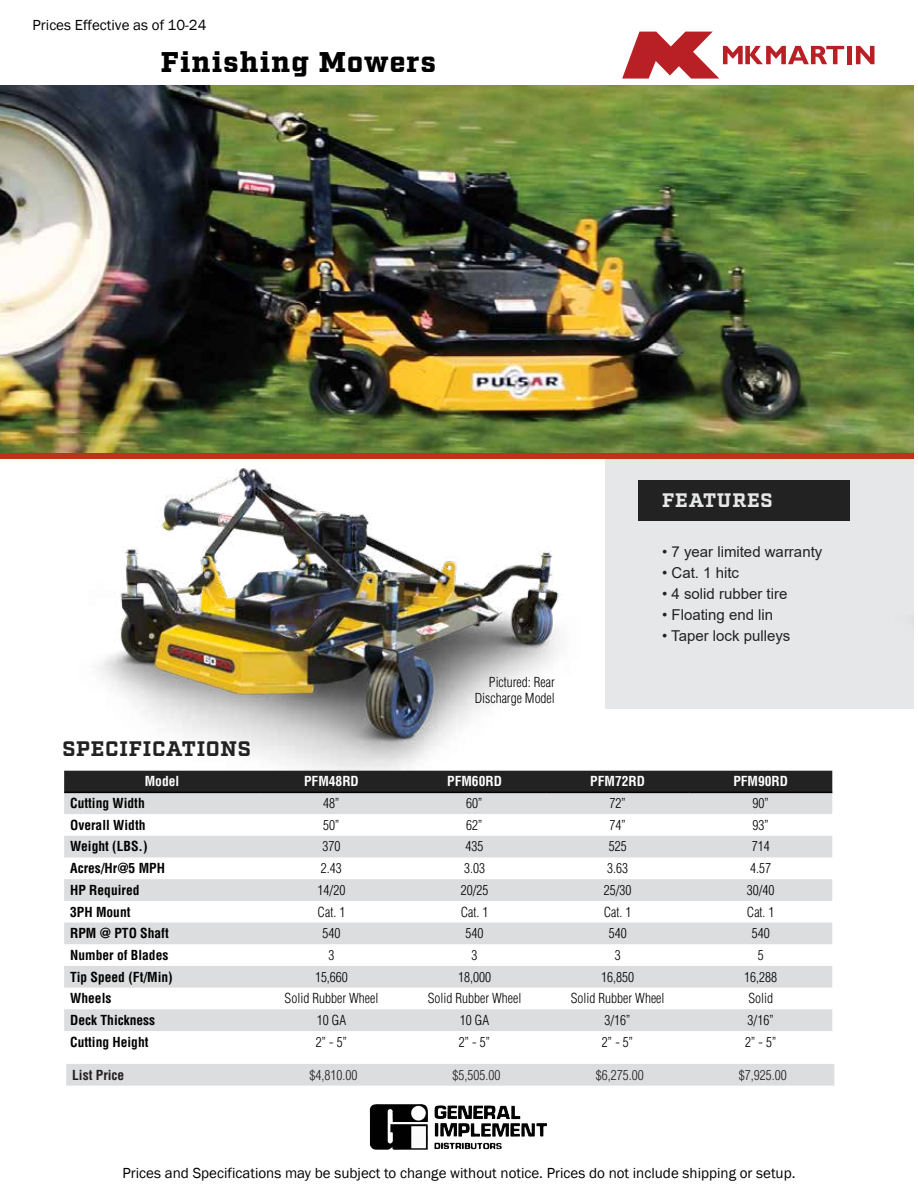
<style>
.page{position:relative;width:918px;height:1188px;background:#fff}
.page>*{position:absolute;margin:0;border:0;box-sizing:border-box;transform-origin:0 0}
.t1{font:900 28.5px "Factoria";letter-spacing:.04em;color:#000}
.t2{font:700 21px "Factoria";letter-spacing:.03em;color:#222}
.t3{font:700 19.5px "Factoria";letter-spacing:.04em;color:#e6e7e8}
.t4{font:15px "Franklin Gothic";color:#000}
.t5{font:15px "Arial";color:#222}
.t6{font:300 condensed 13.5px/16.2px "Helvetica LT Std";color:#000;text-align:right}
.t7{font:700 condensed 13.5px "Helvetica LT Std";color:#000}
.t8{font:300 condensed 13.5px "Helvetica LT Std";color:#231f20}
.t9{font:700 condensed 13.5px "Helvetica LT Std";color:#fff}
.t10{font:700 condensed 13.5px "Helvetica LT Std";color:#231f20}
.s1{font-style:inherit}
</style>
<div class="page">
<svg style="left:622px;top:32px;width:222px;height:47px"></svg>
<div style="left:847px;top:46px;width:5px;height:18px;background:#b92025"></div>
<svg style="left:856px;top:46px;width:18px;height:18px"></svg>
<img style="left:369px;top:1104px;width:88px;height:46px">
<img style="left:64px;top:459px;width:558px;height:312px">
<div style="left:64px;top:771px;width:768px;height:21px;background:#222"></div>
<svg style="left:64px;top:793px;width:768px;height:238px;fill:#dcddde"></svg>
<hr style="left:64px;top:792px;width:196px;height:1px;background:#000">
<hr style="left:260px;top:792px;width:143px;height:1px;background:#000">
<hr style="left:403px;top:792px;width:143px;height:1px;background:#000">
<hr style="left:546px;top:792px;width:143px;height:1px;background:#000">
<hr style="left:689px;top:792px;width:143px;height:1px;background:#000">
<div style="left:606px;top:459px;width:308px;height:250px;background:#e6e7e8"></div>
<div style="left:638px;top:480px;width:212px;height:40px;background:#222"></div>
<img style="left:0;top:85px;width:914px;height:369px">
<div style="left:0;top:454px;width:914px;height:5px;background:#c0311a"></div>
<img style="left:888px;top:409px;width:26px;height:45px">
<div style="left:66px;top:1064px;width:768px;height:22px;background:#dcdddf"></div>
<p class="t4" style="left:33px;top:16px;width:175px">Prices Effective as of <span class="s1">1</span>0<span class="s1">-24</span></p>
<h1 class="t1" style="left:161px;top:44px;width:277px">Finishing Mowers</h1>
<h2 class="t2" style="left:62px;top:736px;width:190px">SPECIFICATIONS</h2>
<p class="t6" style="left:475px;top:673px;width:82px">Pictured: Rear<br>Discharge Model</p>
<h3 class="t3" style="left:662px;top:489px;width:112px">FEATURES</h3>
<p class="t5" style="left:662px;top:541px;width:162px">• 7 year limited warranty</p>
<p class="t5" style="left:662px;top:562px;width:78px">• Cat. 1 hitc</p>
<p class="t5" style="left:662px;top:583px;width:127px">• 4 solid rubber tire</p>
<p class="t5" style="left:662px;top:604px;width:113px">• Floating end lin</p>
<p class="t5" style="left:662px;top:625px;width:130px">• Taper lock pulleys</p>
<p class="t9" style="left:145px;top:773px;width:36px">Model</p>
<p class="t9" style="left:304px;top:773px;width:56px">PFM48RD</p>
<p class="t9" style="left:447px;top:773px;width:56px">PFM60RD</p>
<p class="t9" style="left:590px;top:773px;width:56px">PFM72RD</p>
<p class="t9" style="left:733px;top:773px;width:56px">PFM90RD</p>
<p class="t7" style="left:70px;top:795px;width:76px">Cutting Width</p>
<p class="t6" style="left:323px;top:795px;width:18px">48”</p>
<p class="t6" style="left:466px;top:795px;width:18px">60”</p>
<p class="t6" style="left:609px;top:795px;width:18px">72”</p>
<p class="t6" style="left:753px;top:795px;width:18px">90”</p>
<p class="t7" style="left:70px;top:816px;width:77px">Overall Width</p>
<p class="t6" style="left:323px;top:817px;width:18px">50”</p>
<p class="t6" style="left:466px;top:817px;width:18px">62”</p>
<p class="t6" style="left:609px;top:817px;width:18px">74”</p>
<p class="t6" style="left:753px;top:817px;width:18px">93”</p>
<p class="t7" style="left:70px;top:838px;width:79px">Weight (LBS.)</p>
<p class="t6" style="left:322px;top:838px;width:19px">370</p>
<p class="t6" style="left:466px;top:838px;width:19px">435</p>
<p class="t6" style="left:609px;top:838px;width:19px">525</p>
<p class="t6" style="left:752px;top:838px;width:19px">714</p>
<p class="t7" style="left:70px;top:860px;width:96px">Acres/Hr@5 MPH</p>
<p class="t6" style="left:321px;top:860px;width:22px">2.43</p>
<p class="t6" style="left:464px;top:860px;width:22px">3.03</p>
<p class="t6" style="left:607px;top:860px;width:22px">3.63</p>
<p class="t6" style="left:750px;top:860px;width:22px">4.57</p>
<p class="t7" style="left:70px;top:881px;width:71px">HP Required</p>
<p class="t6" style="left:318px;top:882px;width:29px">14/20</p>
<p class="t6" style="left:461px;top:882px;width:29px">20/25</p>
<p class="t6" style="left:604px;top:882px;width:29px">25/30</p>
<p class="t6" style="left:747px;top:882px;width:29px">30/40</p>
<p class="t7" style="left:70px;top:903px;width:62px">3PH Mount</p>
<p class="t6" style="left:318px;top:903px;width:29px">Cat. 1</p>
<p class="t6" style="left:461px;top:903px;width:29px">Cat. 1</p>
<p class="t6" style="left:604px;top:903px;width:29px">Cat. 1</p>
<p class="t6" style="left:747px;top:903px;width:29px">Cat. 1</p>
<p class="t7" style="left:70px;top:925px;width:100px">RPM @ PTO Shaft</p>
<p class="t6" style="left:322px;top:925px;width:19px">540</p>
<p class="t6" style="left:466px;top:925px;width:19px">540</p>
<p class="t6" style="left:609px;top:925px;width:19px">540</p>
<p class="t6" style="left:752px;top:925px;width:19px">540</p>
<p class="t7" style="left:70px;top:947px;width:100px">Number of Blades</p>
<p class="t6" style="left:328px;top:947px;width:7px">3</p>
<p class="t6" style="left:472px;top:947px;width:7px">3</p>
<p class="t6" style="left:615px;top:947px;width:7px">3</p>
<p class="t6" style="left:758px;top:947px;width:7px">5</p>
<p class="t7" style="left:70px;top:968px;width:104px">Tip Speed (Ft/Min)</p>
<p class="t6" style="left:315px;top:969px;width:34px">15,660</p>
<p class="t6" style="left:458px;top:969px;width:34px">18,000</p>
<p class="t6" style="left:601px;top:969px;width:34px">16,850</p>
<p class="t6" style="left:744px;top:969px;width:34px">16,288</p>
<p class="t7" style="left:70px;top:990px;width:43px">Wheels</p>
<p class="t6" style="left:285px;top:990px;width:95px">Solid Rubber Wheel</p>
<p class="t6" style="left:428px;top:990px;width:95px">Solid Rubber Wheel</p>
<p class="t6" style="left:571px;top:990px;width:95px">Solid Rubber Wheel</p>
<p class="t6" style="left:748px;top:990px;width:26px">Solid</p>
<p class="t7" style="left:70px;top:1012px;width:87px">Deck Thickness</p>
<p class="t6" style="left:317px;top:1012px;width:31px">10 GA</p>
<p class="t6" style="left:460px;top:1012px;width:31px">10 GA</p>
<p class="t6" style="left:605px;top:1012px;width:28px">3/16”</p>
<p class="t6" style="left:748px;top:1012px;width:28px">3/16”</p>
<p class="t7" style="left:70px;top:1033px;width:80px">Cutting Height</p>
<p class="t6" style="left:316px;top:1034px;width:33px">2” - 5”</p>
<p class="t6" style="left:459px;top:1034px;width:33px">2” - 5”</p>
<p class="t6" style="left:602px;top:1034px;width:33px">2” - 5”</p>
<p class="t6" style="left:745px;top:1034px;width:33px">2” - 5”</p>
<p class="t10" style="left:72px;top:1066px;width:54px">List Price</p>
<p class="t8" style="left:310px;top:1066px;width:49px">$4,810.00</p>
<p class="t8" style="left:453px;top:1066px;width:49px">$5,505.00</p>
<p class="t8" style="left:596px;top:1066px;width:49px">$6,275.00</p>
<p class="t8" style="left:739px;top:1066px;width:49px">$7,925.00</p>
<p class="t4" style="left:122px;top:1163px;width:675px">Prices and Specifications may be subject to change without notice. Prices do not include shipping or setup.</p>
</div>
